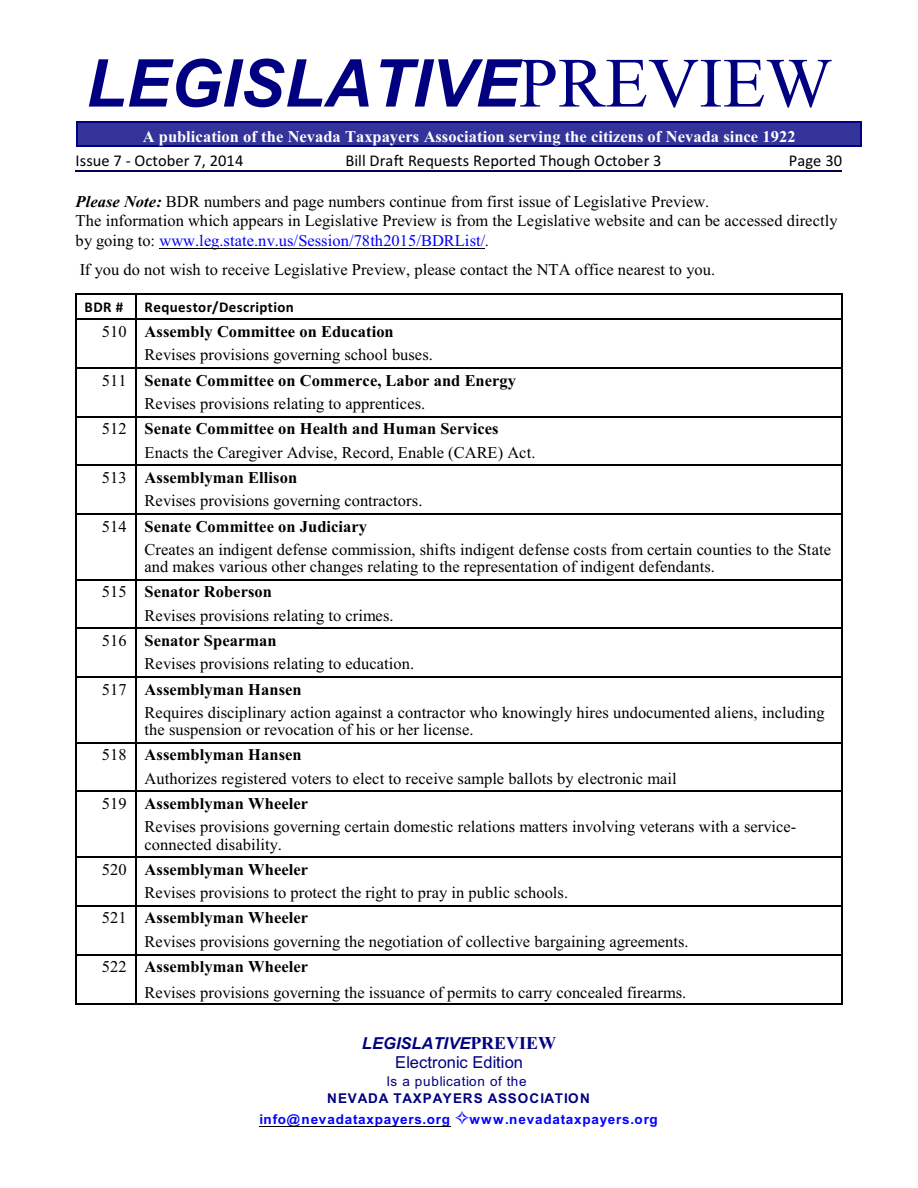
<style>
.page{position:relative;width:918px;height:1188px;background:#fff}
.page>*{position:absolute;margin:0;border:0;box-sizing:border-box;transform-origin:0 0}
.t1{font:italic 700 66px "Arial";color:#000080}
.t2{font:16.5px/23.2px "Times New Roman";letter-spacing:.005em;color:#000}
.t3{font:700 16.5px "Times New Roman";letter-spacing:.005em;color:#fff}
.t4{font:16.5px "Calibri";color:#000}
.t5{font:16.5px/19.5px "Arial";letter-spacing:.005em;color:#000080;text-align:center}
.t6{font:700 15px "Calibri";letter-spacing:.03em;color:#000}
.t7{font:700 13.5px "Arial";letter-spacing:.055em;color:#00f}
.t8{font:700 13.5px "Arial";letter-spacing:.065em;color:#000080}
.t9{font:13.5px "Arial";letter-spacing:.055em;color:#000080}
.s1{font-family:"Times New Roman";font-weight:400;font-style:normal;font-size:70.5px}
.s2{font-weight:700;font-style:italic}
.s3{color:#00f}
.s4{font-style:italic}
.s5{font-weight:700}
.s6{font-family:"Times New Roman";font-weight:700;font-size:18px}
</style>
<div class="page">
<svg style="left:76px;top:295px;width:1px;height:24px"></svg>
<hr style="left:76px;top:293px;width:59px;height:2px;background:#000">
<svg style="left:136px;top:295px;width:1px;height:24px"></svg>
<svg style="left:841px;top:295px;width:1px;height:24px"></svg>
<hr style="left:136px;top:293px;width:706px;height:2px;background:#000">
<hr style="left:76px;top:319px;width:1px;height:48px;background:#000">
<hr style="left:76px;top:319px;width:59px;height:1px;background:#000">
<hr style="left:136px;top:319px;width:1px;height:48px;background:#000">
<hr style="left:841px;top:319px;width:1px;height:48px;background:#000">
<hr style="left:136px;top:319px;width:706px;height:1px;background:#000">
<hr style="left:76px;top:367px;width:1px;height:49px;background:#000">
<hr style="left:76px;top:367px;width:59px;height:2px;background:#000">
<hr style="left:136px;top:367px;width:1px;height:49px;background:#000">
<hr style="left:841px;top:367px;width:1px;height:49px;background:#000">
<hr style="left:136px;top:367px;width:706px;height:2px;background:#000">
<hr style="left:76px;top:416px;width:1px;height:48px;background:#000">
<hr style="left:76px;top:416px;width:59px;height:1px;background:#000">
<hr style="left:136px;top:416px;width:1px;height:48px;background:#000">
<hr style="left:841px;top:416px;width:1px;height:48px;background:#000">
<hr style="left:136px;top:416px;width:706px;height:1px;background:#000">
<hr style="left:76px;top:465px;width:1px;height:48px;background:#000">
<hr style="left:76px;top:465px;width:59px;height:1px;background:#000">
<hr style="left:136px;top:465px;width:1px;height:48px;background:#000">
<hr style="left:841px;top:465px;width:1px;height:48px;background:#000">
<hr style="left:136px;top:465px;width:706px;height:1px;background:#000">
<hr style="left:76px;top:513px;width:1px;height:66px;background:#000">
<hr style="left:76px;top:513px;width:59px;height:2px;background:#000">
<hr style="left:136px;top:513px;width:1px;height:66px;background:#000">
<hr style="left:841px;top:513px;width:1px;height:66px;background:#000">
<hr style="left:136px;top:513px;width:706px;height:2px;background:#000">
<hr style="left:76px;top:579px;width:1px;height:49px;background:#000">
<hr style="left:76px;top:579px;width:59px;height:1px;background:#000">
<hr style="left:136px;top:579px;width:1px;height:49px;background:#000">
<hr style="left:841px;top:579px;width:1px;height:49px;background:#000">
<hr style="left:136px;top:579px;width:706px;height:1px;background:#000">
<hr style="left:76px;top:628px;width:1px;height:48px;background:#000">
<hr style="left:76px;top:628px;width:59px;height:1px;background:#000">
<hr style="left:136px;top:628px;width:1px;height:48px;background:#000">
<hr style="left:841px;top:628px;width:1px;height:48px;background:#000">
<hr style="left:136px;top:628px;width:706px;height:1px;background:#000">
<hr style="left:76px;top:676px;width:1px;height:66px;background:#000">
<hr style="left:76px;top:676px;width:59px;height:2px;background:#000">
<hr style="left:136px;top:676px;width:1px;height:66px;background:#000">
<hr style="left:841px;top:676px;width:1px;height:66px;background:#000">
<hr style="left:136px;top:676px;width:706px;height:2px;background:#000">
<hr style="left:76px;top:742px;width:1px;height:49px;background:#000">
<hr style="left:76px;top:742px;width:59px;height:1px;background:#000">
<hr style="left:136px;top:742px;width:1px;height:49px;background:#000">
<hr style="left:841px;top:742px;width:1px;height:49px;background:#000">
<hr style="left:136px;top:742px;width:706px;height:1px;background:#000">
<hr style="left:76px;top:791px;width:1px;height:66px;background:#000">
<hr style="left:76px;top:791px;width:59px;height:1px;background:#000">
<hr style="left:136px;top:791px;width:1px;height:66px;background:#000">
<hr style="left:841px;top:791px;width:1px;height:66px;background:#000">
<hr style="left:136px;top:791px;width:706px;height:1px;background:#000">
<hr style="left:76px;top:857px;width:1px;height:48px;background:#000">
<hr style="left:76px;top:857px;width:59px;height:1px;background:#000">
<hr style="left:136px;top:857px;width:1px;height:48px;background:#000">
<hr style="left:841px;top:857px;width:1px;height:48px;background:#000">
<hr style="left:136px;top:857px;width:706px;height:1px;background:#000">
<hr style="left:76px;top:905px;width:1px;height:49px;background:#000">
<hr style="left:76px;top:905px;width:59px;height:2px;background:#000">
<hr style="left:136px;top:905px;width:1px;height:49px;background:#000">
<hr style="left:841px;top:905px;width:1px;height:49px;background:#000">
<hr style="left:136px;top:905px;width:706px;height:2px;background:#000">
<hr style="left:76px;top:954px;width:1px;height:50px;background:#000">
<hr style="left:76px;top:954px;width:59px;height:1px;background:#000">
<hr style="left:76px;top:1003px;width:59px;height:1px;background:#000">
<hr style="left:136px;top:954px;width:1px;height:50px;background:#000">
<hr style="left:841px;top:954px;width:1px;height:50px;background:#000">
<hr style="left:136px;top:954px;width:706px;height:1px;background:#000">
<hr style="left:136px;top:1003px;width:706px;height:1px;background:#000">
<div style="left:76px;top:122px;width:785px;height:25px;background:#339"></div>
<hr style="left:76px;top:122px;width:2px;height:25px;background:#000080">
<svg style="left:860px;top:123px;width:1px;height:23px"></svg>
<hr style="left:76px;top:122px;width:785px;height:1px;background:#000080">
<hr style="left:76px;top:146px;width:785px;height:1px;background:#000080">
<hr style="left:159px;top:248px;width:326px;height:1px;background:#000">
<hr style="left:259px;top:1126px;width:192px;height:1px;background:#000">
<hr style="left:76px;top:170px;width:766px;height:1px;background:#00004f">
<h1 class="t1" style="left:86px;top:59px;width:748px">LEGISLATIVE<span class="s1">PREVIEW</span></h1>
<p class="t3" style="left:143px;top:131px;width:654px">A publication of the Nevada Taxpayers Association serving the citizens of Nevada since 1922</p>
<p class="t4" style="left:76px;top:154px;width:169px">Issue 7 - October 7, 2014</p>
<p class="t4" style="left:346px;top:154px;width:317px">Bill Draft Requests Reported Though October 3</p>
<p class="t4" style="left:789px;top:154px;width:55px">Page 30</p>
<p class="t2" style="left:76px;top:193px;width:764px;line-height:19.5px"><span class="s2">Please Note:</span> BDR numbers and page numbers continue from first issue of Legislative Preview.<br>The information which appears in Legislative Preview is from the Legislative website and can be accessed directly by going to: <span class="s3">www.leg.state.nv.us/Session/78th2015/BDRList/</span><span class="s4">.</span></p>
<p class="t2" style="left:80px;top:259px;width:637px">If you do not wish to receive Legislative Preview, please contact the NTA office nearest to you.</p>
<p class="t6" style="left:85px;top:301px;width:40px">BDR #</p>
<p class="t6" style="left:145px;top:301px;width:151px">Requestor/Description</p>
<p class="t2" style="left:145px;top:322px;width:290px;text-indent:-43px">510 <span class="s5">Assembly Committee on Education<br></span>Revises provisions governing school buses.</p>
<p class="t2" style="left:145px;top:370px;width:373px;text-indent:-43px">511 <span class="s5">Senate Committee on Commerce, Labor and Energy<br></span>Revises provisions relating to apprentices.</p>
<p class="t2" style="left:145px;top:419px;width:392px;text-indent:-43px">512 <span class="s5">Senate Committee on Health and Human Services<br></span>Enacts the Caregiver Advise, Record, Enable (CARE) Act.</p>
<p class="t2" style="left:145px;top:467px;width:279px;text-indent:-43px">513 <span class="s5">Assemblyman Ellison<br></span>Revises provisions governing contractors.</p>
<p class="t2" style="left:145px;top:516px;width:688px;text-indent:-43px">514 <span class="s5">Senate Committee on Judiciary<br></span>Creates an indigent defense commission, shifts indigent defense costs from certain counties to the State</p>
<p class="t2" style="left:102px;top:555px;width:615px;line-height:25.3px;text-indent:43px">and makes various other changes relating to the representation of indigent defendants.<br>515 <span class="s5">Senator Roberson</span></p>
<p class="t2" style="left:102px;top:604px;width:293px;line-height:25.3px;text-indent:43px">Revises provisions relating to crimes.<br>516 <span class="s5">Senator Spearman</span></p>
<p class="t2" style="left:102px;top:653px;width:314px;line-height:25.3px;text-indent:43px">Revises provisions relating to education.<br>517 <span class="s5">Assemblyman Hansen</span></p>
<p class="t2" style="left:145px;top:705px;width:682px;line-height:17.2px">Requires disciplinary action against a contractor who knowingly hires undocumented aliens, including the suspension or revocation of his or her license.</p>
<p class="t2" style="left:145px;top:745px;width:534px;text-indent:-43px">518 <span class="s5">Assemblyman Hansen<br></span>Authorizes registered voters to elect to receive sample ballots by electronic mail</p>
<p class="t2" style="left:145px;top:793px;width:653px;text-indent:-43px">519 <span class="s5">Assemblyman Wheeler<br></span>Revises provisions governing certain domestic relations matters involving veterans with a service-</p>
<p class="t2" style="left:102px;top:833px;width:208px;line-height:25.3px;text-indent:43px">connected disability.<br>520 <span class="s5">Assemblyman Wheeler</span></p>
<p class="t2" style="left:102px;top:881px;width:468px;line-height:25.3px;text-indent:43px">Revises provisions to protect the right to pray in public schools.<br>521 <span class="s5">Assemblyman Wheeler</span></p>
<p class="t2" style="left:102px;top:930px;width:589px;line-height:25.3px;text-indent:43px">Revises provisions governing the negotiation of collective bargaining agreements.<br>522 <span class="s5">Assemblyman Wheeler</span></p>
<p class="t2" style="left:145px;top:982px;width:543px">Revises provisions governing the issuance of permits to carry concealed firearms.</p>
<p class="t5" style="left:362px;top:1035px;width:196px"><span class="s2">LEGISLATIVE</span><span class="s6">PREVIEW<br></span>Electronic Edition</p>
<p class="t9" style="left:386px;top:1076px;width:142px">Is a publication of the</p>
<p class="t8" style="left:327px;top:1094px;width:264px">NEVADA TAXPAYERS ASSOCIATION</p>
<p class="t7" style="left:259px;top:1114px;width:192px">info@nevadataxpayers.org</p>
<p class="t7" style="left:469px;top:1114px;width:190px">www.nevadataxpayers.org</p>
</div>
